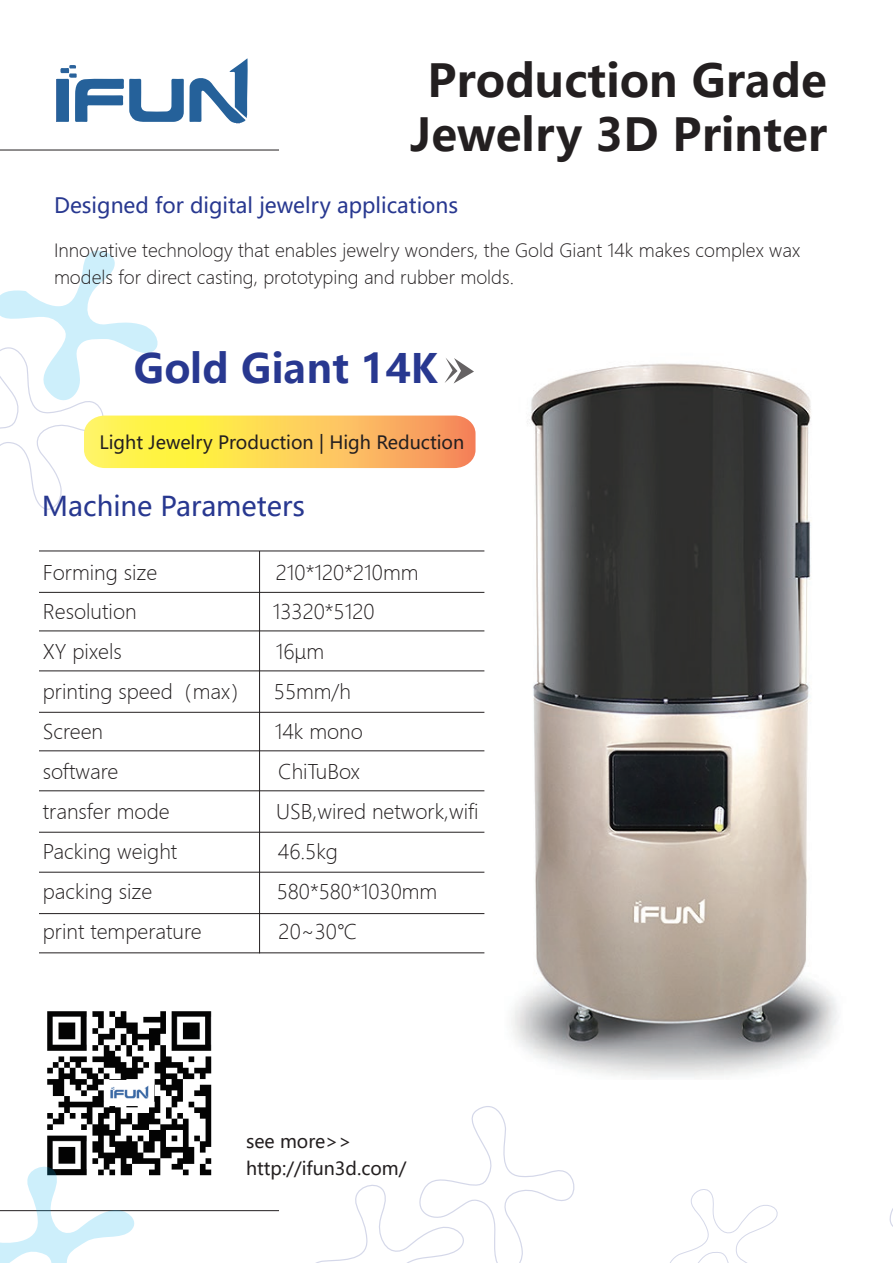
<style>
.page{position:relative;width:893px;height:1263px;background:#fff}
.page>*{position:absolute;margin:0;border:0;box-sizing:border-box;transform-origin:0 0}
.t1{font:700 45px/54px "Microsoft Ya Hei";color:#231f20;text-align:center}
.t2{font:700 40.05px "Microsoft Ya Hei";color:#283890}
.t3{font:27px "Microsoft Ya Hei";color:#283890}
.t4{font:21px "Microsoft Ya Hei";color:#283890}
.t5{font:300 19.95px/39.9px "Microsoft Ya Hei";color:#231f20}
.t6{font:18.15px "Microsoft Ya Hei";color:#231f20}
.t7{font:300 18px/27px "Microsoft Ya Hei";color:#231f20}
.t8{font:18px/27px "Microsoft Ya Hei";color:#231f20}
</style>
<div class="page">
<hr style="left:56px;top:79px;width:1px;height:43px;background:#5e7bac">
<svg style="left:57px;top:59px;width:191px;height:65px"></svg>
<hr style="left:0;top:150px;width:279px;height:1px;background:#231f20">
<svg style="left:0;top:250px;width:476px;height:260px"></svg>
<img style="left:43px;top:1011px;width:169px;height:165px">
<svg style="left:316px;top:1106px;width:258px;height:157px"></svg>
<svg style="left:670px;top:1189px;width:108px;height:74px"></svg>
<hr style="left:0;top:1210px;width:279px;height:1px;background:#231f20">
<svg style="left:890px;top:1208px;width:3px;height:19px"></svg>
<svg style="left:0;top:1167px;width:134px;height:96px"></svg>
<img style="left:511px;top:363px;width:326px;height:715px">
<h1 class="t1" style="left:410px;top:52px;width:419px">Production Grade<br>Jewelry 3D Printer</h1>
<p class="t4" style="left:54px;top:191px;width:406px">Designed for digital jewelry applications</p>
<p class="t7" style="left:54px;top:236px;width:748px">Innovative technology that enables jewelry wonders, the Gold Giant 14k makes complex wax models for direct casting, prototyping and rubber molds.</p>
<h2 class="t2" style="left:133px;top:340px;width:306px">Gold Giant 14K</h2>
<p class="t6" style="left:99px;top:430px;width:366px">Light Jewelry Production | High Reduction</p>
<h3 class="t3" style="left:42px;top:488px;width:265px">Machine Parameters</h3>
<p class="t5" style="left:43px;top:552px;width:116px">Forming size</p>
<p class="t5" style="left:276px;top:552px;width:144px">210*120*210mm</p>
<p class="t5" style="left:43px;top:592px;width:95px">Resolution</p>
<p class="t5" style="left:273px;top:592px;width:103px">13320*5120</p>
<p class="t5" style="left:43px;top:632px;width:81px">XY pixels</p>
<p class="t5" style="left:43px;top:632px;width:310px;text-indent:233px">16μm printing speed（max） 55mm/h<br>Screen</p>
<p class="t5" style="left:275px;top:712px;width:90px">14k mono</p>
<p class="t5" style="left:43px;top:752px;width:77px">software</p>
<p class="t5" style="left:278px;top:752px;width:83px">ChiTuBox</p>
<p class="t5" style="left:43px;top:792px;width:128px">transfer mode</p>
<p class="t5" style="left:276px;top:792px;width:204px">USB,wired network,wifi</p>
<p class="t5" style="left:43px;top:832px;width:136px">Packing weight</p>
<p class="t5" style="left:278px;top:832px;width:62px">46.5kg</p>
<p class="t5" style="left:43px;top:872px;width:111px">packing size</p>
<p class="t5" style="left:277px;top:872px;width:162px">580*580*1030mm</p>
<p class="t5" style="left:43px;top:912px;width:160px">print temperature</p>
<p class="t5" style="left:279px;top:912px;width:80px">20~30℃</p>
<p class="t8" style="left:246px;top:1127px;width:162px">see more&gt;&gt; http://ifun3d.com/</p>
</div>
